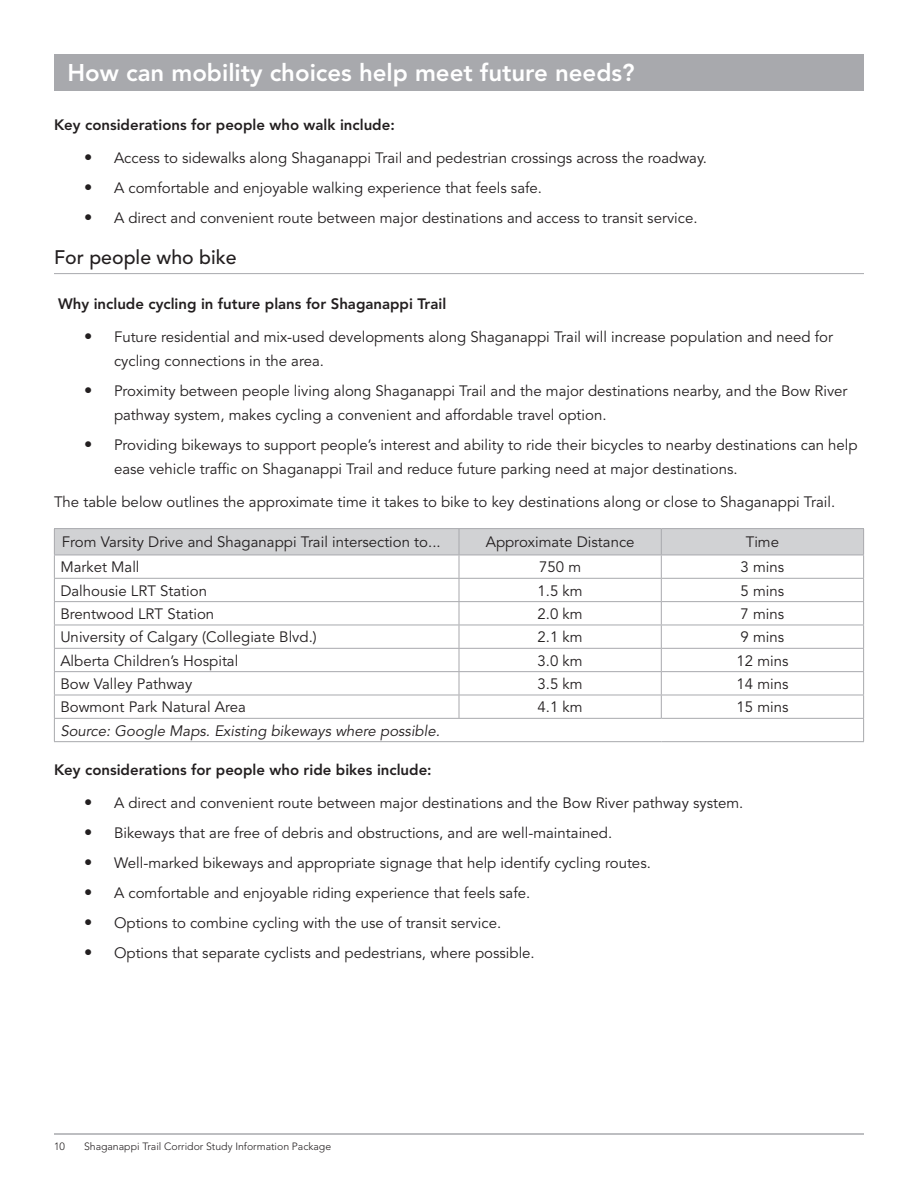
<style>
.page{position:relative;width:918px;height:1188px;background:#fff}
.page>*{position:absolute;margin:0;border:0;box-sizing:border-box;transform-origin:0 0}
.t1{font:800 24px "Avenir";color:#fff}
.MainHeader{font:500 19.5px "Avenir";color:#231f20}
.MainBullets{font:15px/24px "Avenir LT Std";color:#231f20}
.MainText{font:15px "Avenir LT Std";color:#231f20}
.MainText-2{font:800 15px "Avenir LT Std";color:#231f20}
.MainText-3{font:italic 15px "Avenir LT Std";color:#231f20}
.t2{font:300 10.5px "Avenir LT Std";color:#231f20}
.s1{font-weight:300;font-size:16.5px}
</style>
<div class="page">
<hr style="left:54px;top:1133px;width:810px;height:2px;background:#a8a9ad">
<div style="left:54px;top:54px;width:810px;height:36px;background:#a8a9ad"></div>
<hr style="left:54px;top:273px;width:810px;height:1px;background:#a8a9ad">
<hr style="left:54px;top:528px;width:405px;height:1px;background:#a8a9ad">
<hr style="left:459px;top:528px;width:202px;height:1px;background:#a8a9ad">
<hr style="left:661px;top:528px;width:203px;height:1px;background:#a8a9ad">
<svg style="left:54px;top:529px;width:810px;height:212px"></svg>
<hr style="left:54px;top:741px;width:405px;height:1px;background:#a8a9ad">
<hr style="left:459px;top:741px;width:202px;height:1px;background:#a8a9ad">
<hr style="left:661px;top:741px;width:203px;height:1px;background:#a8a9ad">
<p class="t1" style="left:68px;top:59px;width:569px">How can mobility choices help meet future needs?</p>
<p class="MainText-2" style="left:54px;top:116px;width:342px">Key considerations for people who walk include:</p>
<p class="MainBullets" style="left:84px;top:146px;width:625px"><span class="s1">•</span> Access to sidewalks along Shaganappi Trail and pedestrian crossings across the roadway.</p>
<p class="MainBullets" style="left:84px;top:176px;width:460px"><span class="s1">•</span> A comfortable and enjoyable walking experience that feels safe.</p>
<p class="MainBullets" style="left:84px;top:206px;width:615px"><span class="s1">•</span> A direct and convenient route between major destinations and access to transit service.</p>
<p class="MainHeader" style="left:54px;top:246px;width:184px">For people who bike</p>
<p class="MainText-2" style="left:58px;top:295px;width:390px">Why include cycling in future plans for Shaganappi Trail</p>
<p class="MainBullets" style="left:114px;top:325px;width:721px;text-indent:-30px"><span class="s1">•</span> Future residential and mix-used developments along Shaganappi Trail will increase population and need for cycling connections in the area.</p>
<p class="MainBullets" style="left:114px;top:379px;width:735px;text-indent:-30px"><span class="s1">•</span> Proximity between people living along Shaganappi Trail and the major destinations nearby, and the Bow River pathway system, makes cycling a convenient and affordable travel option.</p>
<p class="MainBullets" style="left:114px;top:434px;width:745px;text-indent:-30px"><span class="s1">•</span> Providing bikeways to support people’s interest and ability to ride their bicycles to nearby destinations can help ease vehicle traffic on Shaganappi Trail and reduce future parking need at major destinations.</p>
<p class="MainText" style="left:54px;top:493px;width:783px">The table below outlines the approximate time it takes to bike to key destinations along or close to Shaganappi Trail.</p>
<p class="MainText" style="left:62px;top:534px;width:380px">From Varsity Drive and Shaganappi Trail intersection to...</p>
<p class="MainText" style="left:486px;top:534px;width:150px">Approximate Distance</p>
<p class="MainText" style="left:746px;top:534px;width:35px">Time</p>
<p class="MainText" style="left:60px;top:558px;width:81px">Market Mall</p>
<p class="MainText" style="left:539px;top:558px;width:43px">750 m</p>
<p class="MainText" style="left:741px;top:558px;width:45px">3 mins</p>
<p class="MainText" style="left:60px;top:582px;width:148px">Dalhousie LRT Station</p>
<p class="MainText" style="left:538px;top:582px;width:47px">1.5 km</p>
<p class="MainText" style="left:741px;top:582px;width:45px">5 mins</p>
<p class="MainText" style="left:60px;top:605px;width:155px">Brentwood LRT Station</p>
<p class="MainText" style="left:538px;top:605px;width:47px">2.0 km</p>
<p class="MainText" style="left:741px;top:605px;width:45px">7 mins</p>
<p class="MainText" style="left:60px;top:629px;width:258px">University of Calgary (Collegiate Blvd.)</p>
<p class="MainText" style="left:538px;top:629px;width:47px">2.1 km</p>
<p class="MainText" style="left:741px;top:629px;width:45px">9 mins</p>
<p class="MainText" style="left:60px;top:652px;width:180px">Alberta Children’s Hospital</p>
<p class="MainText" style="left:538px;top:652px;width:47px">3.0 km</p>
<p class="MainText" style="left:736px;top:652px;width:53px">12 mins</p>
<p class="MainText" style="left:60px;top:675px;width:133px">Bow Valley Pathway</p>
<p class="MainText" style="left:538px;top:675px;width:47px">3.5 km</p>
<p class="MainText" style="left:736px;top:675px;width:53px">14 mins</p>
<p class="MainText" style="left:60px;top:699px;width:187px">Bowmont Park Natural Area</p>
<p class="MainText" style="left:538px;top:699px;width:47px">4.1 km</p>
<p class="MainText" style="left:736px;top:699px;width:53px">15 mins</p>
<p class="MainText-3" style="left:60px;top:722px;width:381px">Source: Google Maps. Existing bikeways where possible.</p>
<p class="MainText-2" style="left:54px;top:761px;width:379px">Key considerations for people who ride bikes include:</p>
<p class="MainBullets" style="left:84px;top:791px;width:661px"><span class="s1">•</span> A direct and convenient route between major destinations and the Bow River pathway system.</p>
<p class="MainBullets" style="left:84px;top:821px;width:530px"><span class="s1">•</span> Bikeways that are free of debris and obstructions, and are well-maintained.</p>
<p class="MainBullets" style="left:84px;top:851px;width:568px"><span class="s1">•</span> Well-marked bikeways and appropriate signage that help identify cycling routes.</p>
<p class="MainBullets" style="left:84px;top:881px;width:448px"><span class="s1">•</span> A comfortable and enjoyable riding experience that feels safe.</p>
<p class="MainBullets" style="left:84px;top:911px;width:419px"><span class="s1">•</span> Options to combine cycling with the use of transit service.</p>
<p class="MainBullets" style="left:84px;top:941px;width:452px"><span class="s1">•</span> Options that separate cyclists and pedestrians, where possible.</p>
<p class="t2" style="left:54px;top:1140px;width:12px">10</p>
<p class="t2" style="left:84px;top:1140px;width:249px">Shaganappi Trail Corridor Study Information Package</p>
</div>
